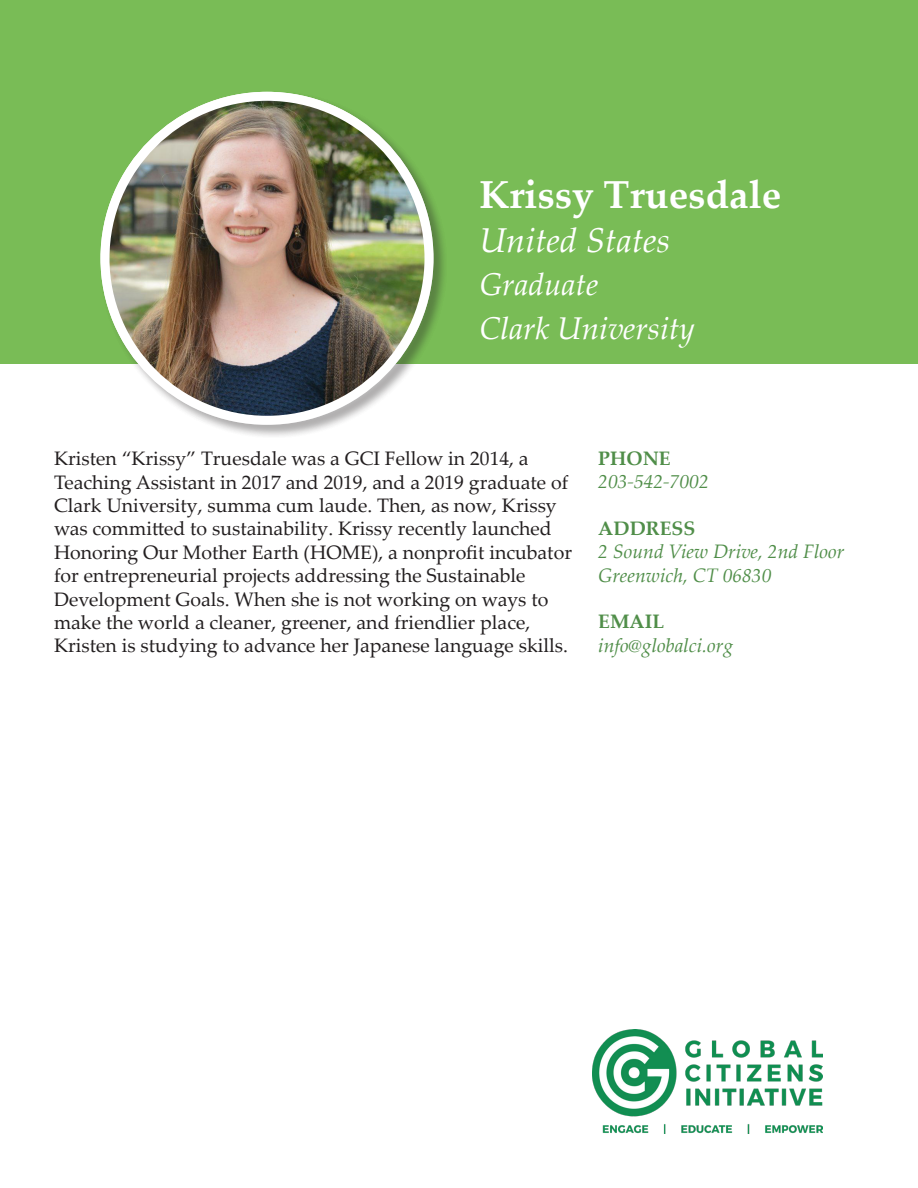
<style>
.page{position:relative;width:918px;height:1188px;background:#fff}
.page>*{position:absolute;margin:0;border:0;box-sizing:border-box;transform-origin:0 0}
.t1{font:700 39px "Palatino Linotype";color:#fff}
.t2{font:italic 34.5px "Palatino Linotype";color:#fff}
.t3{font:italic 31.5px "Palatino Linotype";color:#fff}
.t4{font:19.5px/23.4px "Palatino Linotype";color:#231f20}
.t5{font:italic 19.5px/23.4px "Palatino Linotype";color:#508e49}
.t6{font:700 19.5px "Palatino Linotype";color:#508e49}
</style>
<div class="page">
<div style="left:0;top:0;width:918px;height:364px;background:#79bc56"></div>
<img style="left:593px;top:1029px;width:229px;height:105px">
<div style="left:99px;top:90px;width:349px;height:350px;background:#231f20;opacity:.23"></div>
<img style="left:105px;top:96px;width:324px;height:324px;border-radius:162px">
<div style="left:100px;top:92px;width:334px;height:333px;border:9px solid #fff;border-radius:50%"></div>
<p class="t1" style="left:479px;top:167px;width:303px">Krissy Truesdale</p>
<p class="t2" style="left:479px;top:215px;width:192px">United States</p>
<p class="t3" style="left:479px;top:262px;width:120px">Graduate</p>
<p class="t3" style="left:479px;top:305px;width:217px">Clark University</p>
<p class="t4" style="left:54px;top:446px;width:520px">Kristen “Krissy” Truesdale was a GCI Fellow in 2014, a Teaching Assistant in 2017 and 2019, and a 2019 graduate of Clark University, summa cum laude. Then, as now, Krissy was committed to sustainability. Krissy recently launched Honoring Our Mother Earth (HOME), a nonprofit incubator for entrepreneurial projects addressing the Sustainable Development Goals. When she is not working on ways to make the world a cleaner, greener, and friendlier place, Kristen is studying to advance her Japanese language skills.</p>
<p class="t6" style="left:598px;top:444px;width:74px">PHONE</p>
<p class="t5" style="left:598px;top:469px;width:112px">203-542-7002</p>
<p class="t6" style="left:598px;top:514px;width:99px">ADDRESS</p>
<p class="t5" style="left:598px;top:539px;width:248px">2 Sound View Drive, 2nd Floor<br>Greenwich, CT 06830</p>
<p class="t6" style="left:598px;top:608px;width:67px">EMAIL</p>
<p class="t5" style="left:598px;top:633px;width:136px">info@globalci.org</p>
</div>
